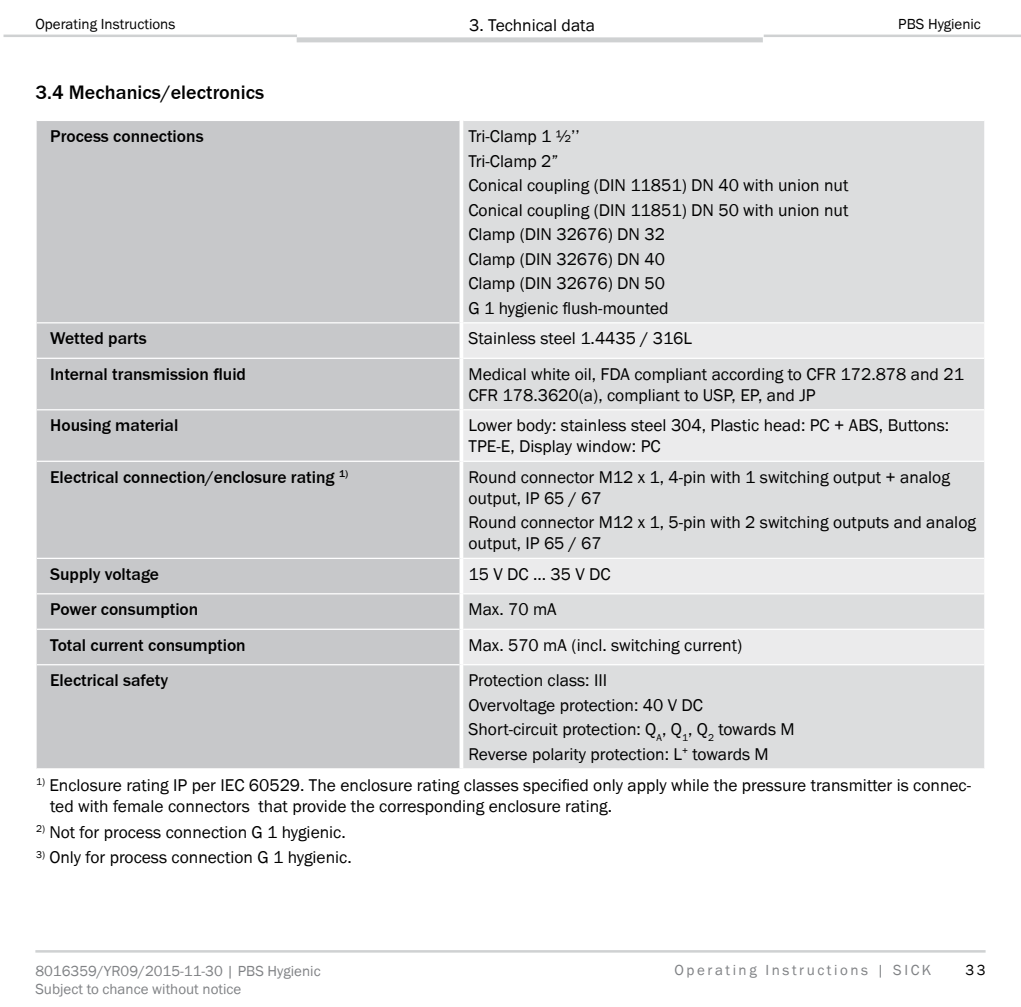
<style>
.page{position:relative;width:1021px;height:1007px;background:#fff}
.page>*{position:absolute;margin:0;border:0;box-sizing:border-box;transform-origin:0 0}
.t1{font:500 20px "SICK Franklin";letter-spacing:.005em;color:#000}
.t2{font:17.5px/24.5px "SICK Franklin";color:#000}
.t3{font:500 17.5px "SICK Franklin";color:#000}
.t4{font:15px "SICK Franklin";color:#808285}
.t5{font:15px "SICK Franklin";color:#000}
.t6{font:15px "SICK Franklin";letter-spacing:.17em;color:#808285}
</style>
<div class="page">
<hr style="left:35px;top:949px;width:950px;height:3px;background:#cfd1d2">
<hr style="left:4px;top:35px;width:293px;height:2px;background:#cfd1d2">
<hr style="left:763px;top:35px;width:258px;height:2px;background:#cfd1d2">
<div style="left:297px;top:37px;width:465px;height:5px;background:#cfd1d2"></div>
<div style="left:37px;top:121px;width:422px;height:647px;background:#c7c8ca"></div>
<div style="left:463px;top:121px;width:521px;height:647px;background:#dcddde"></div>
<svg style="left:463px;top:323px;width:521px;height:341px;background:#e3e3e4"></svg>
<svg style="left:459px;top:121px;width:1px;height:202px"></svg>
<hr style="left:37px;top:322px;width:422px;height:1px;background:#fff">
<hr style="left:463px;top:322px;width:521px;height:1px;background:#fff">
<svg style="left:459px;top:323px;width:1px;height:35px"></svg>
<hr style="left:37px;top:357px;width:422px;height:2px;background:#fff">
<hr style="left:463px;top:357px;width:521px;height:2px;background:#fff">
<svg style="left:459px;top:358px;width:2px;height:51px"></svg>
<hr style="left:37px;top:409px;width:422px;height:1px;background:#fff">
<hr style="left:463px;top:409px;width:521px;height:1px;background:#fff">
<svg style="left:459px;top:409px;width:1px;height:52px"></svg>
<hr style="left:37px;top:460px;width:422px;height:2px;background:#fff">
<hr style="left:463px;top:460px;width:521px;height:2px;background:#fff">
<svg style="left:459px;top:461px;width:2px;height:97px"></svg>
<hr style="left:37px;top:557px;width:422px;height:2px;background:#fff">
<hr style="left:463px;top:557px;width:521px;height:2px;background:#fff">
<svg style="left:459px;top:558px;width:2px;height:35px"></svg>
<hr style="left:37px;top:593px;width:422px;height:1px;background:#fff">
<hr style="left:463px;top:593px;width:521px;height:1px;background:#fff">
<svg style="left:459px;top:593px;width:1px;height:36px"></svg>
<hr style="left:37px;top:628px;width:422px;height:1px;background:#fff">
<hr style="left:463px;top:628px;width:521px;height:1px;background:#fff">
<svg style="left:459px;top:629px;width:2px;height:35px"></svg>
<hr style="left:37px;top:664px;width:422px;height:1px;background:#fff">
<hr style="left:463px;top:664px;width:521px;height:1px;background:#fff">
<svg style="left:459px;top:664px;width:2px;height:104px"></svg>
<svg style="left:451px;top:37px;width:149px;height:6px"></svg>
<p class="t5" style="left:35px;top:14px;width:141px">Operating Instructions</p>
<p class="t5" style="left:898px;top:14px;width:84px">PBS Hygienic</p>
<p class="t2" style="left:469px;top:13px;width:127px">3. Technical data</p>
<p class="t1" style="left:35px;top:79px;width:230px">3.4 Mechanics/electronics</p>
<p class="t3" style="left:50px;top:125px;width:155px">Process connections</p>
<p class="t2" style="left:468px;top:124px;width:381px">Tri-Clamp 1 ½’’<br>Tri-Clamp 2”<br>Conical coupling (DIN 11851) DN 40 with union nut<br>Conical coupling (DIN 11851) DN 50 with union nut<br>Clamp (DIN 32676) DN 32<br>Clamp (DIN 32676) DN 40<br>Clamp (DIN 32676) DN 50<br>G 1 hygienic flush-mounted</p>
<p class="t3" style="left:50px;top:327px;width:98px">Wetted parts</p>
<p class="t2" style="left:468px;top:326px;width:225px">Stainless steel 1.4435 / 316L</p>
<p class="t3" style="left:50px;top:363px;width:197px">Internal transmission fluid</p>
<p class="t2" style="left:468px;top:363px;width:497px;line-height:21px">Medical white oil, FDA compliant according to CFR 172.878 and 21<br>CFR 178.3620(a), compliant to USP, EP, and JP</p>
<p class="t3" style="left:50px;top:414px;width:130px">Housing material</p>
<p class="t2" style="left:468px;top:415px;width:482px;line-height:21px">Lower body: stainless steel 304, Plastic head: PC + ABS, Buttons:<br>TPE-E, Display window: PC</p>
<p class="t3" style="left:50px;top:466px;width:299px">Electrical connection/enclosure rating <sup>1)</sup></p>
<p class="t2" style="left:468px;top:466px;width:483px;line-height:21px">Round connector M12 x 1, 4-pin with 1 switching output + analog output, IP 65 / 67</p>
<p class="t2" style="left:468px;top:512px;width:509px;line-height:21px">Round connector M12 x 1, 5-pin with 2 switching outputs and analog output, IP 65 / 67</p>
<p class="t3" style="left:50px;top:563px;width:110px">Supply voltage</p>
<p class="t2" style="left:468px;top:562px;width:144px">15 V DC ... 35 V DC</p>
<p class="t3" style="left:50px;top:598px;width:150px">Power consumption</p>
<p class="t2" style="left:468px;top:597px;width:90px">Max. 70 mA</p>
<p class="t3" style="left:50px;top:634px;width:197px">Total current consumption</p>
<p class="t2" style="left:468px;top:633px;width:275px">Max. 570 mA (incl. switching current)</p>
<p class="t3" style="left:50px;top:669px;width:120px">Electrical safety</p>
<p class="t2" style="left:468px;top:668px;width:328px">Protection class: III<br>Overvoltage protection: 40 V DC Short-circuit protection: Q<sub>A</sub>, Q<sub>1</sub>, Q<sub>2</sub> towards M Reverse polarity protection: L<sup>+</sup> towards M</p>
<p class="t2" style="left:50px;top:774px;width:922px;line-height:21px;text-indent:-14px"><sup>1)</sup> Enclosure rating IP per IEC 60529. The enclosure rating classes specified only apply while the pressure transmitter is connec&shy;ted with female connectors that provide the corresponding enclosure rating.</p>
<p class="t2" style="left:36px;top:819px;width:311px"><sup>2)</sup> Not for process connection G 1 hygienic.</p>
<p class="t2" style="left:36px;top:845px;width:317px"><sup>3)</sup> Only for process connection G 1 hygienic.</p>
<p class="t4" style="left:35px;top:961px;width:287px">8016359/YR09/2015-11-30 | PBS Hygienic</p>
<p class="t6" style="left:674px;top:960px;width:258px">Operating Instructions | SICK</p>
<p class="t5" style="left:965px;top:960px;width:22px">33</p>
<p class="t4" style="left:35px;top:979px;width:207px">Subject to chance without notice</p>
</div>
